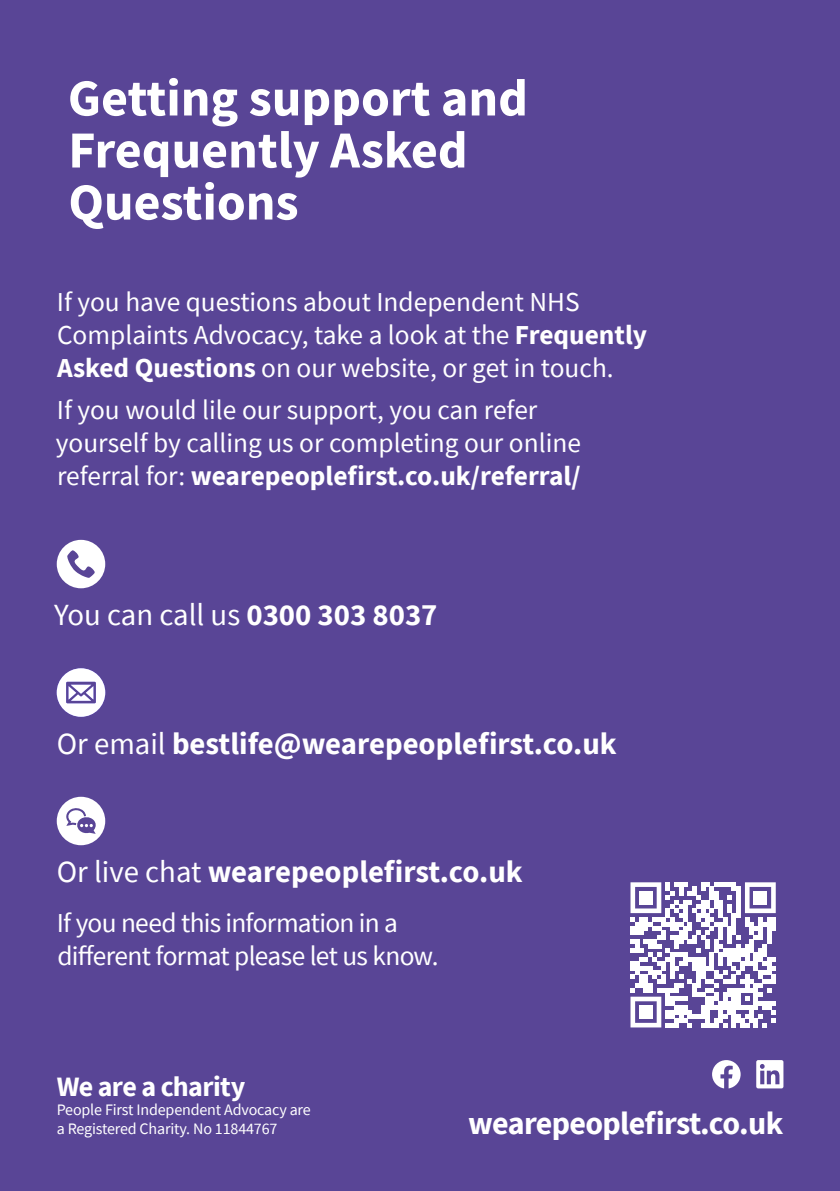
<style>
.page{position:relative;width:840px;height:1191px;background:#fff}
.page>*{position:absolute;margin:0;border:0;box-sizing:border-box;transform-origin:0 0}
.t1{font:700 52px/52px "Source Sans Pro";color:#fff}
.t2{font:700 32px "Source Sans Pro";letter-spacing:-.02em;color:#fff}
.t3{font:700 30.8px "Source Sans Pro";color:#fff}
.t4{font:30.8px "Source Sans Pro";color:#fff}
.t5{font:700 28px "Source Sans Pro";letter-spacing:-.025em;color:#fff}
.t6{font:27.4px/32.8px "Source Sans Pro";color:#fff}
.t7{font:27.4px/32.8px "Source Sans Pro";letter-spacing:-.025em;color:#fff}
.t8{font:16px/19.2px "Source Sans Pro";letter-spacing:-.01em;color:#fff}
.s1{font-weight:700}
.s2{font-weight:400}
</style>
<div class="page">
<div style="left:0;top:0;width:839px;height:1191px;background:#594596"></div>
<div style="left:57px;top:540px;width:48px;height:48px;background:#fff;border-radius:50%"></div>
<svg style="left:67px;top:550px;width:28px;height:28px"></svg>
<svg style="left:57px;top:668px;width:48px;height:49px"></svg>
<div style="left:57px;top:796px;width:48px;height:49px;background:#fff;border-radius:50%"></div>
<svg style="left:66px;top:808px;width:30px;height:26px"></svg>
<svg style="left:756px;top:1060px;width:27px;height:28px"></svg>
<svg style="left:712px;top:1060px;width:28px;height:28px"></svg>
<svg style="left:630px;top:882px;width:145px;height:145px"></svg>
<div style="left:639px;top:891px;width:13px;height:13px;background:#fff"></div>
<div style="left:753px;top:891px;width:13px;height:13px;background:#fff"></div>
<div style="left:639px;top:1005px;width:13px;height:13px;background:#fff"></div>
<h1 class="t1" style="left:68px;top:71px;width:461px">Getting support and<br>Frequently Asked<br>Questions</h1>
<p class="t6" style="left:57px;top:285px;width:591px">If you have questions about Independent NHS<br>Complaints Advocacy, take a look at the <span class="s1">Frequently<br>Asked Questions</span> on our website, or get in touch.</p>
<p class="t6" style="left:56px;top:394px;width:526px">If you would lile our support, you can refer yourself by calling us or completing our online referral for: <span class="s1">wearepeoplefirst.co.uk/referral/</span></p>
<p class="t4" style="left:54px;top:595px;width:384px">You can call us <span class="s1">0300 303 8037</span></p>
<p class="t3" style="left:57px;top:722px;width:561px"><span class="s2">Or email</span> bestlife@wearepeoplefirst.co.uk</p>
<p class="t3" style="left:57px;top:851px;width:467px"><span class="s2">Or live chat</span> wearepeoplefirst.co.uk</p>
<p class="t7" style="left:57px;top:906px;width:383px">If you need this information in a different format please let us know.</p>
<p class="t5" style="left:57px;top:1067px;width:190px">We are a charity</p>
<p class="t8" style="left:57px;top:1100px;width:255px">People First Independent Advocacy are a Registered Charity. No 11844767</p>
<p class="t2" style="left:468px;top:1102px;width:316px">wearepeoplefirst.co.uk</p>
</div>
